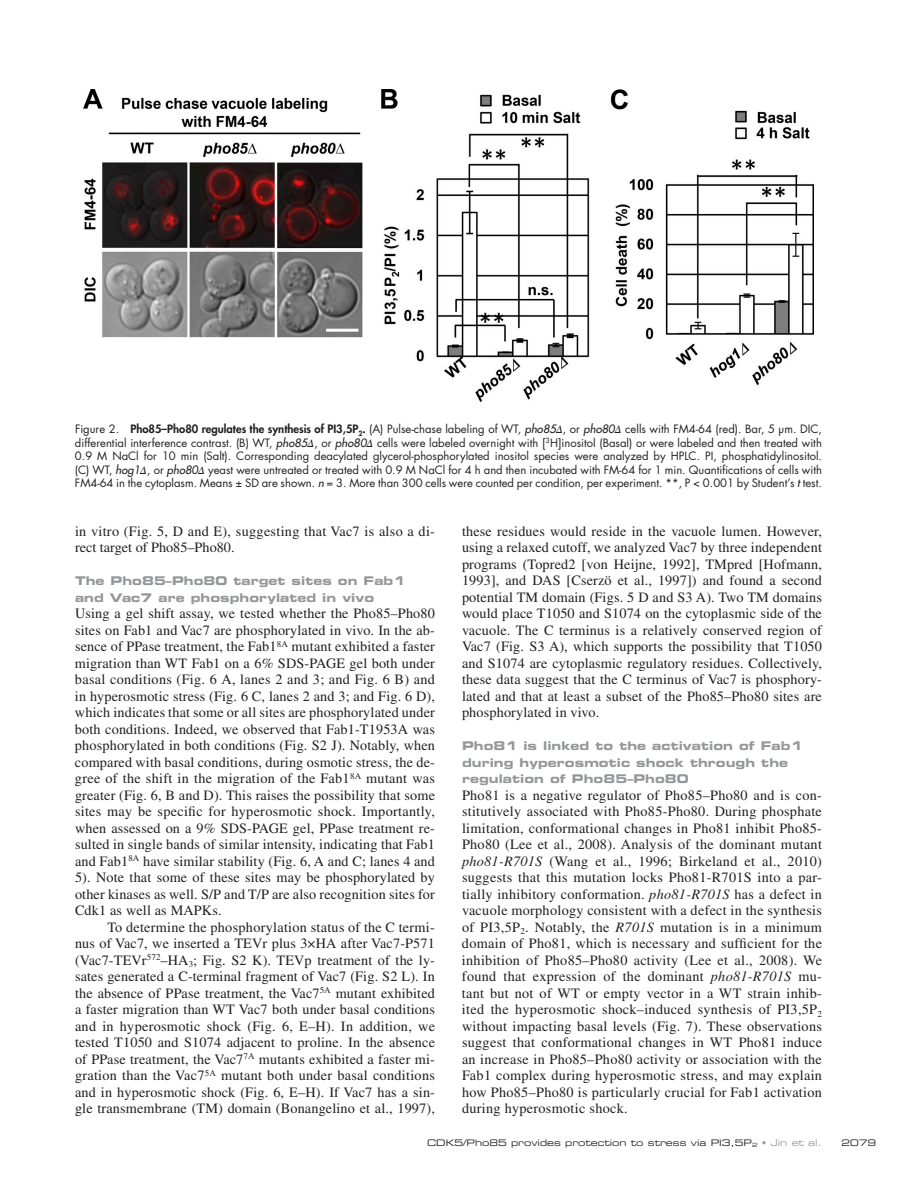
<style>
.page{position:relative;width:918px;height:1188px;background:#fff}
.page>*{position:absolute;margin:0;border:0;box-sizing:border-box;transform-origin:0 0}
.t1{font:14.25px/16.5px "Times LT Std";letter-spacing:.01em;color:#231f20;text-align:justify}
.t2{font:12px/16.5px "Eurostile LT Std Bold Ex 2";letter-spacing:.005em;color:#949698}
.t3{font:11.25px/13.5px "Futura Std";color:#231f20;text-align:justify}
.t4{font:9px "Eurostile LT Std Ex 2";color:#231f20}
.s1{font-weight:800}
.s2{font-weight:500;font-style:italic}
.s3{font-family:"STIX General";font-style:italic}
.s4{font-style:italic}
.s5{color:#949698}
</style>
<div class="page">
<img style="left:83px;top:90px;width:731px;height:312px">
<p class="t3" style="left:75px;top:422px;width:749px">Figure 2. <span class="s1">Pho85–Pho80 regulates the synthesis of PI3,5P</span><sub>2</sub><span class="s1">.</span> (A) Pulse-chase labeling of WT, <span class="s2">pho85</span><span class="s3">Δ</span>, or <span class="s2">pho80</span><span class="s3">Δ</span> cells with FM4-64 (red). Bar, 5 µm. DIC, differential interference contrast. (B) WT, <span class="s2">pho85</span><span class="s3">Δ</span>, or <span class="s2">pho80</span><span class="s3">Δ</span> cells were labeled overnight with [<sup>3</sup>H]inositol (Basal) or were labeled and then treated with 0.9 M NaCl for 10 min (Salt). Corresponding deacylated glycerol-phosphorylated inositol species were analyzed by HPLC. PI, phosphatidylinositol. (C) WT, <span class="s2">hog1</span><span class="s3">Δ</span>, or <span class="s2">pho80</span><span class="s3">Δ</span> yeast were untreated or treated with 0.9 M NaCl for 4 h and then incubated with FM-64 for 1 min. Quantifications of cells with FM4-64 in the cytoplasm. Means ± SD are shown. <span class="s2">n</span> = 3. More than 300 cells were counted per condition, per experiment. **, P &lt; 0.001 by Student’s <span class="s2">t</span> test.</p>
<p class="t1" style="left:75px;top:522px;width:361px">in vitro (Fig. 5, D and E), suggesting that Vac7 is also a di&shy;rect target of Pho85–Pho80.</p>
<p class="t2" style="left:75px;top:572px;width:332px">The Pho85–Pho80 target sites on Fab1 and Vac7 are phosphorylated in vivo</p>
<p class="t1" style="left:75px;top:605px;width:362px">Using a gel shift assay, we tested whether the Pho85–Pho80 sites on Fab1 and Vac7 are phosphorylated in vivo. In the ab&shy;sence of PPase treatment, the Fab1<sup>8A</sup> mutant exhibited a faster migration than WT Fab1 on a 6% SDS-PAGE gel both under basal conditions (Fig. 6 A, lanes 2 and 3; and Fig. 6 B) and in hyperosmotic stress (Fig. 6 C, lanes 2 and 3; and Fig. 6 D), which indicates that some or all sites are phosphorylated under both conditions. Indeed, we observed that Fab1-T1953A was phosphorylated in both conditions (Fig. S2 J). Notably, when compared with basal conditions, during osmotic stress, the de&shy;gree of the shift in the migration of the Fab1<sup>8A</sup> mutant was greater (Fig. 6, B and D). This raises the possibility that some sites may be specific for hyperosmotic shock. Importantly, when assessed on a 9% SDS-PAGE gel, PPase treatment re&shy;sulted in single bands of similar intensity, indicating that Fab1 and Fab1<sup>8A</sup> have similar stability (Fig. 6, A and C; lanes 4 and 5). Note that some of these sites may be phosphorylated by other kinases as well. S/P and T/P are also recognition sites for Cdk1 as well as MAPKs.</p>
<p class="t1" style="left:75px;top:918px;width:362px;text-indent:32px">To determine the phosphorylation status of the C termi&shy;nus of Vac7, we inserted a TEVr plus 3×HA after Vac7-P571 (Vac7-TEVr<sup>572</sup>–HA<sub>3</sub>; Fig. S2 K). TEVp treatment of the ly&shy;sates generated a C-terminal fragment of Vac7 (Fig. S2 L). In the absence of PPase treatment, the Vac7<sup>5A</sup> mutant exhibited a faster migration than WT Vac7 both under basal conditions and in hyperosmotic shock (Fig. 6, E–H). In addition, we tested T1050 and S1074 adjacent to proline. In the absence of PPase treatment, the Vac7<sup>7A</sup> mutants exhibited a faster mi&shy;gration than the Vac7<sup>5A</sup> mutant both under basal conditions and in hyperosmotic shock (Fig. 6, E–H). If Vac7 has a sin&shy;gle transmembrane (TM) domain (Bonangelino et al., 1997),</p>
<p class="t1" style="left:462px;top:522px;width:362px">these residues would reside in the vacuole lumen. However, using a relaxed cutoff, we analyzed Vac7 by three independent programs (Topred2 [von Heijne, 1992], TMpred [Hofmann, 1993], and DAS [Cserzö et al., 1997]) and found a second potential TM domain (Figs. 5 D and S3 A). Two TM domains would place T1050 and S1074 on the cytoplasmic side of the vacuole. The C terminus is a relatively conserved region of Vac7 (Fig. S3 A), which supports the possibility that T1050 and S1074 are cytoplasmic regulatory residues. Collectively, these data suggest that the C terminus of Vac7 is phosphory&shy;lated and that at least a subset of the Pho85–Pho80 sites are phosphorylated in vivo.</p>
<p class="t2" style="left:462px;top:737px;width:342px">Pho81 is linked to the activation of Fab1 during hyperosmotic shock through the regulation of Pho85–Pho80</p>
<p class="t1" style="left:462px;top:786px;width:362px">Pho81 is a negative regulator of Pho85–Pho80 and is con&shy;stitutively associated with Pho85-Pho80. During phosphate limitation, conformational changes in Pho81 inhibit Pho85- Pho80 (Lee et al., 2008). Analysis of the dominant mutant <span class="s4">pho81-R701S</span> (Wang et al., 1996; Birkeland et al., 2010) suggests that this mutation locks Pho81-R701S into a par&shy;tially inhibitory conformation. <span class="s4">pho81-R701S</span> has a defect in vacuole morphology consistent with a defect in the synthesis of PI3,5P<sub>2</sub>. Notably, the <span class="s4">R701S</span> mutation is in a minimum domain of Pho81, which is necessary and sufficient for the inhibition of Pho85–Pho80 activity (Lee et al., 2008). We found that expression of the dominant <span class="s4">pho81-R701S</span> mu&shy;tant but not of WT or empty vector in a WT strain inhib&shy;ited the hyperosmotic shock–induced synthesis of PI3,5P<sub>2 </sub>without impacting basal levels (Fig. 7). These observations suggest that conformational changes in WT Pho81 induce an increase in Pho85–Pho80 activity or association with the Fab1 complex during hyperosmotic stress, and may explain how Pho85–Pho80 is particularly crucial for Fab1 activation during hyperosmotic shock.</p>
<p class="t4" style="left:427px;top:1136px;width:396px">CDK5/Pho85 provides protection to stress via PI3,5P<sub>2</sub> <span class="s5">• Jin et al.</span></p>
<p class="t4" style="left:842px;top:1136px;width:36px">2079</p>
</div>
